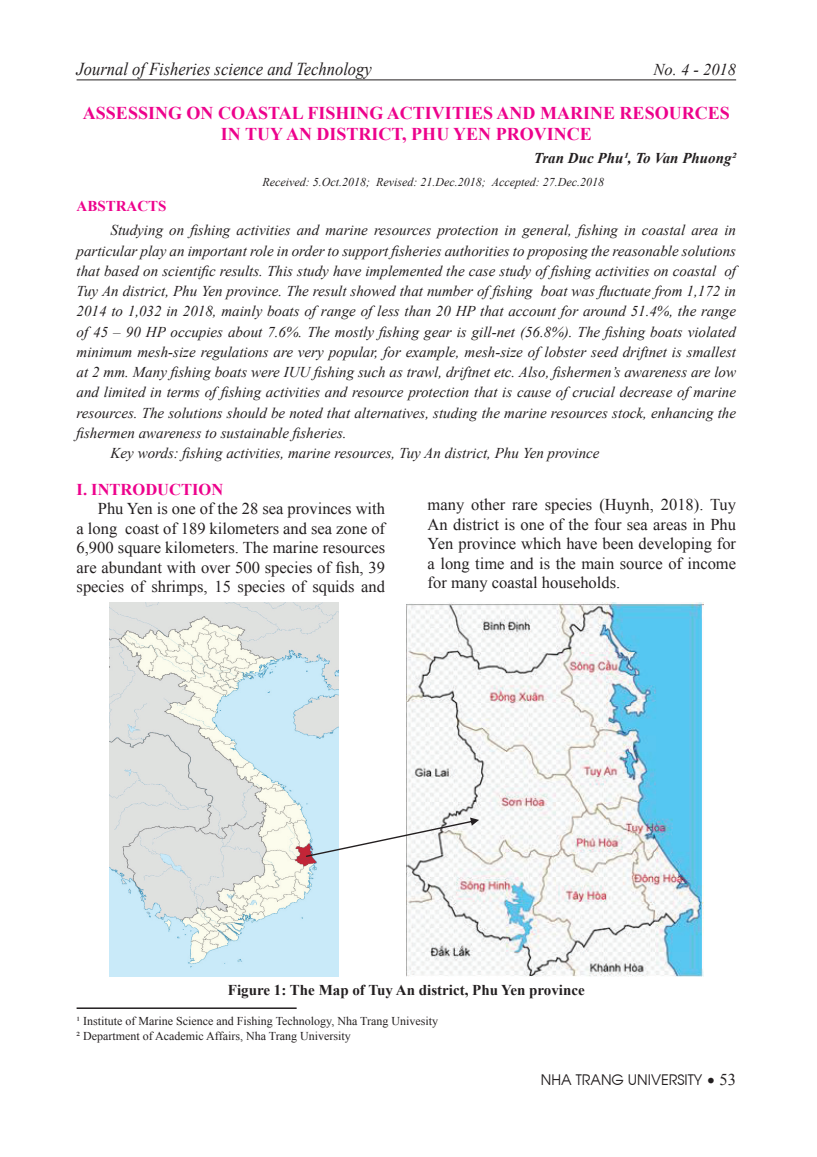
<style>
.page{position:relative;width:817px;height:1157px;background:#fff}
.page>*{position:absolute;margin:0;border:0;box-sizing:border-box;transform-origin:0 0}
.t1{font:italic 18.15px "Times New Roman";color:#231f20;scale:.91 1}
.t2{font:700 18px/21.6px "Times New Roman";color:#ed028c;text-align:center}
.t3{font:16.5px/19.5px "Times New Roman";color:#231f20;text-align:justify}
.t4{font:700 16.5px "Times New Roman";color:#ed028c}
.t5{font:italic 16.5px "Times New Roman";color:#231f20}
.t6{font:italic 15px "Times New Roman";color:#231f20}
.t7{font:700 15px "Times New Roman";color:#231f20}
.t8{font:italic 700 15px "Times New Roman";color:#231f20}
.t9{font:700 15px "Times New Roman";color:#ed028c}
.t10{font:14.25px "Avant Garde";color:#231f20}
.t11{font:12px/14.4px "Times New Roman";color:#231f20}
.t12{font:italic 12px "Times New Roman";color:#231f20}
.s1{font-size:15px}
.s2{font-family:"Times New Roman";font-size:16.5px}
</style>
<div class="page">
<hr style="left:77px;top:79px;width:659px;height:1px;background:#231f20">
<hr style="left:77px;top:1007px;width:219px;height:2px;background:#231f20">
<img style="left:109px;top:602px;width:229px;height:374px">
<img style="left:407px;top:602px;width:296px;height:374px">
<svg style="left:306px;top:817px;width:173px;height:40px"></svg>
<p class="t1" style="left:77px;top:57px;width:326px">Journal of Fisheries science and Technology</p>
<p class="t5" style="left:653px;top:58px;width:84px">No. 4 - 2018</p>
<p class="t2" style="left:83px;top:101px;width:648px">ASSESSING ON COASTAL FISHING ACTIVITIES AND MARINE RESOURCES<br>IN TUY AN DISTRICT, PHU YEN PROVINCE</p>
<p class="t8" style="left:533px;top:147px;width:204px">Tran Duc Phu¹, To Van Phuong²</p>
<p class="t12" style="left:262px;top:173px;width:343px">Received: 5.Oct.2018; Revised: 21.Dec.2018; Accepted: 27.Dec.2018</p>
<p class="t9" style="left:77px;top:195px;width:92px">ABSTRACTS</p>
<p class="t6" style="left:111px;top:220px;width:627px">Studying on fishing activities and marine resources protection in general, fishing in coastal area in</p>
<p class="t6" style="left:77px;top:240px;width:661px">particular play an important role in order to support fisheries authorities to proposing the reasonable solutions</p>
<p class="t6" style="left:77px;top:260px;width:661px">that based on scientific results. This study have implemented the case study of fishing activities on coastal of</p>
<p class="t6" style="left:77px;top:281px;width:661px">Tuy An district, Phu Yen province. The result showed that number of fishing boat was fluctuate from 1,172 in</p>
<p class="t6" style="left:77px;top:301px;width:661px">2014 to 1,032 in 2018, mainly boats of range of less than 20 HP that account for around 51.4%, the range</p>
<p class="t6" style="left:77px;top:321px;width:661px">of 45 – 90 HP occupies about 7.6%. The mostly fishing gear is gill-net (56.8%). The fishing boats violated</p>
<p class="t6" style="left:77px;top:341px;width:661px">minimum mesh-size regulations are very popular, for example, mesh-size of lobster seed driftnet is smallest</p>
<p class="t6" style="left:77px;top:362px;width:661px">at 2 mm. Many fishing boats were IUU fishing such as trawl, driftnet etc. Also, fishermen’s awareness are low</p>
<p class="t6" style="left:77px;top:382px;width:661px">and limited in terms of fishing activities and resource protection that is cause of crucial decrease of marine</p>
<p class="t6" style="left:77px;top:402px;width:661px">resources. The solutions should be noted that alternatives, studing the marine resources stock, enhancing the</p>
<p class="t6" style="left:77px;top:422px;width:271px">fishermen awareness to sustainable fisheries.</p>
<p class="t6" style="left:111px;top:443px;width:490px">Key words: fishing activities, marine resources, Tuy An district, Phu Yen province</p>
<p class="t4" style="left:77px;top:478px;width:148px">I. INTRODUCTION</p>
<p class="t3" style="left:77px;top:498px;width:310px;text-indent:21px">Phu Yen is one of the 28 sea provinces with a long coast of 189 kilometers and sea zone of 6,900 square kilometers. The marine resources are abundant with over 500 species of fish, 39 species of shrimps, 15 species of squids and</p>
<p class="t3" style="left:427px;top:495px;width:310px">many other rare species (Huynh, 2018). Tuy An district is one of the four sea areas in Phu Yen province which have been developing for a long time and is the main source of income for many coastal households.</p>
<p class="t7" style="left:228px;top:980px;width:358px">Figure 1: The Map of Tuy An district, Phu Yen province</p>
<p class="t11" style="left:77px;top:1013px;width:363px">¹ Institute of Marine Science and Fishing Technology, Nha Trang Univesity<br>² Department of Academic Affairs, Nha Trang University</p>
<p class="t10" style="left:541px;top:1069px;width:197px">NHA TRANG UNIVERSITY <span class="s1">•</span> <span class="s2">53</span></p>
</div>
